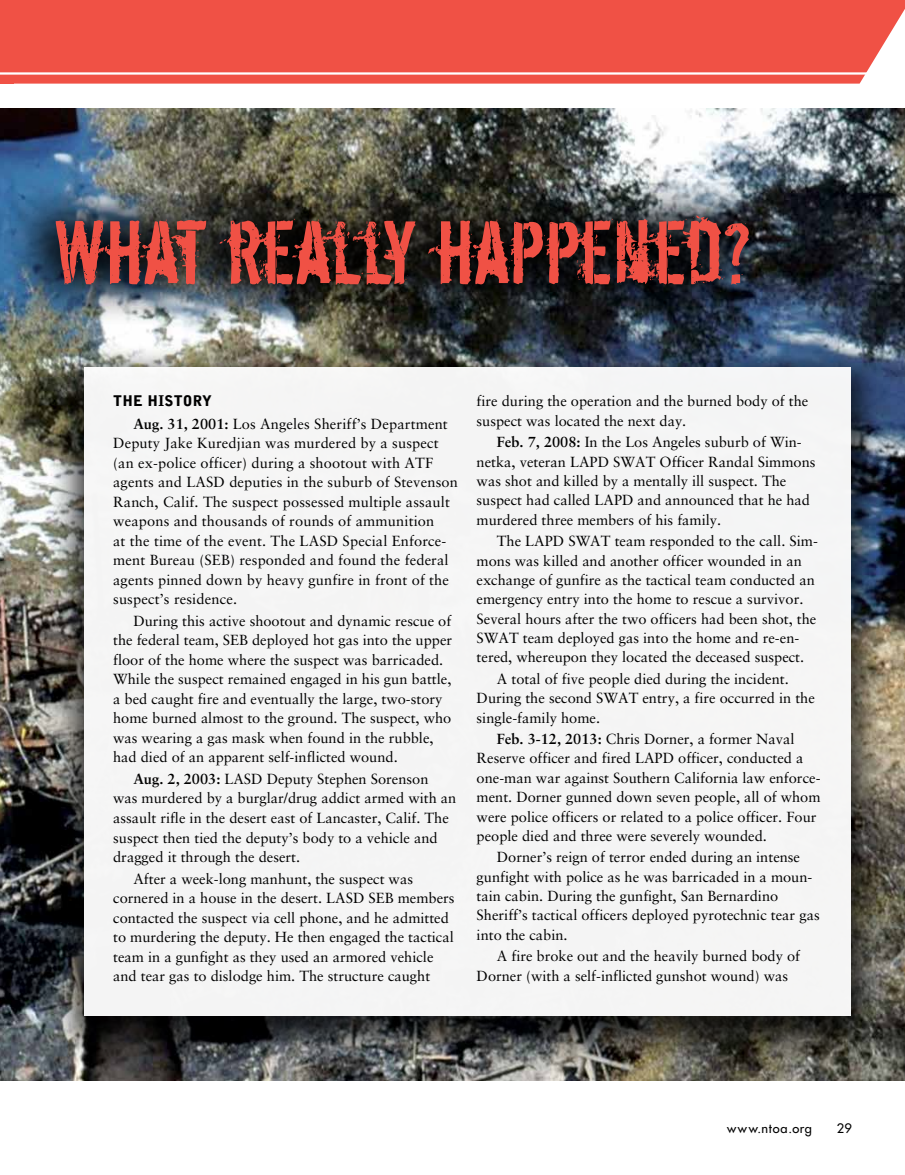
<style>
.page{position:relative;width:905px;height:1175px;background:#fff}
.page>*{position:absolute;margin:0;border:0;box-sizing:border-box;transform-origin:0 0}
.t1{font:99px "Dirty Ego";letter-spacing:.01em;color:#f05145}
.t2{font:14.7px/19.5px "Sabon";color:#000}
.t3{font:900 14.7px "Bell Gothic";letter-spacing:.02em;color:#000}
.t4{font:12.75px "Futura";letter-spacing:.07em;color:#000}
.s1{font-weight:700}
</style>
<div class="page">
<img style="left:0;top:108px;width:904px;height:972px">
<div style="left:48px;top:345px;width:839px;height:720px;background:#000;opacity:.72"></div>
<div style="left:84px;top:367px;width:766px;height:648px;background:#f5f5f5"></div>
<div style="left:0;top:0;width:904px;height:84px;background:#f05145"></div>
<hr style="left:0;top:72px;width:874px;height:3px;background:#fff">
<div style="left:0;top:174px;width:777px;height:155px;background:#000;opacity:.92"></div>
<h1 class="t1" style="left:54px;top:201px;width:697px">WHAT REALLY HAPPENED?</h1>
<p class="t3" style="left:113px;top:392px;width:100px">THE HISTO RY</p>
<p class="t2" style="left:113px;top:413px;width:346px;text-indent:20px"><span class="s1">Aug. 31, 2001:</span> Los Angeles Sheriff’s Department Deputy Jake Kuredjian was murdered by a suspect (an ex-police officer) during a shootout with ATF agents and LASD deputies in the suburb of Stevenson Ranch, Calif. The suspect possessed multiple assault weapons and thousands of rounds of ammunition<br>at the time of the event. The LASD Special Enforce&shy;ment Bureau (SEB) responded and found the federal agents pinned down by heavy gunfire in front of the suspect’s residence.</p>
<p class="t2" style="left:113px;top:611px;width:340px;text-indent:20px">During this active shootout and dynamic rescue of the federal team, SEB deployed hot gas into the upper floor of the home where the suspect was barricaded.<br>While the suspect remained engaged in his gun battle, a bed caught fire and eventually the large, two-story home burned almost to the ground. The suspect, who was wearing a gas mask when found in the rubble, had died of an apparent self-inflicted wound.</p>
<p class="t2" style="left:113px;top:769px;width:344px;text-indent:20px"><span class="s1">Aug. 2, 2003:</span> LASD Deputy Stephen Sorenson was murdered by a burglar/drug addict armed with an assault rifle in the desert east of Lancaster, Calif. The suspect then tied the deputy’s body to a vehicle and dragged it through the desert.</p>
<p class="t2" style="left:113px;top:868px;width:343px;text-indent:20px">After a week-long manhunt, the suspect was cornered in a house in the desert. LASD SEB members contacted the suspect via cell phone, and he admitted to murdering the deputy. He then engaged the tactical team in a gunfight as they used an armored vehicle and tear gas to dislodge him. The structure caught</p>
<p class="t2" style="left:476px;top:391px;width:333px">fire during the operation and the burned body of the suspect was located the next day.</p>
<p class="t2" style="left:476px;top:432px;width:340px;text-indent:20px"><span class="s1">Feb. 7, 2008:</span> In the Los Angeles suburb of Win&shy;netka, veteran LAPD SWAT Officer Randal Simmons was shot and killed by a mentally ill suspect. The suspect had called LAPD and announced that he had murdered three members of his family.</p>
<p class="t2" style="left:476px;top:531px;width:343px;text-indent:20px">The LAPD SWAT team responded to the call. Sim&shy;mons was killed and another officer wounded in an exchange of gunfire as the tactical team conducted an emergency entry into the home to rescue a survivor.<br>Several hours after the two officers had been shot, the SWAT team deployed gas into the home and re-en&shy;tered, whereupon they located the deceased suspect.</p>
<p class="t2" style="left:476px;top:669px;width:340px;text-indent:20px">A total of five people died during the incident.<br>During the second SWAT entry, a fire occurred in the single-family home.</p>
<p class="t2" style="left:476px;top:729px;width:345px;text-indent:20px"><span class="s1">Feb. 3-12, 2013:</span> Chris Dorner, a former Naval Reserve officer and fired LAPD officer, conducted a one-man war against Southern California law enforce&shy;ment. Dorner gunned down seven people, all of whom were police officers or related to a police officer. Four people died and three were severely wounded.</p>
<p class="t2" style="left:476px;top:847px;width:344px;text-indent:20px">Dorner’s reign of terror ended during an intense gunfight with police as he was barricaded in a moun&shy;tain cabin. During the gunfight, San Bernardino Sheriff’s tactical officers deployed pyrotechnic tear gas into the cabin.</p>
<p class="t2" style="left:476px;top:946px;width:325px;text-indent:20px">A fire broke out and the heavily burned body of<br>Dorner (with a self-inflicted gunshot wound) was</p>
<p class="t4" style="left:727px;top:1120px;width:86px">www.ntoa.org</p>
<p class="t4" style="left:837px;top:1120px;width:16px">29</p>
</div>
